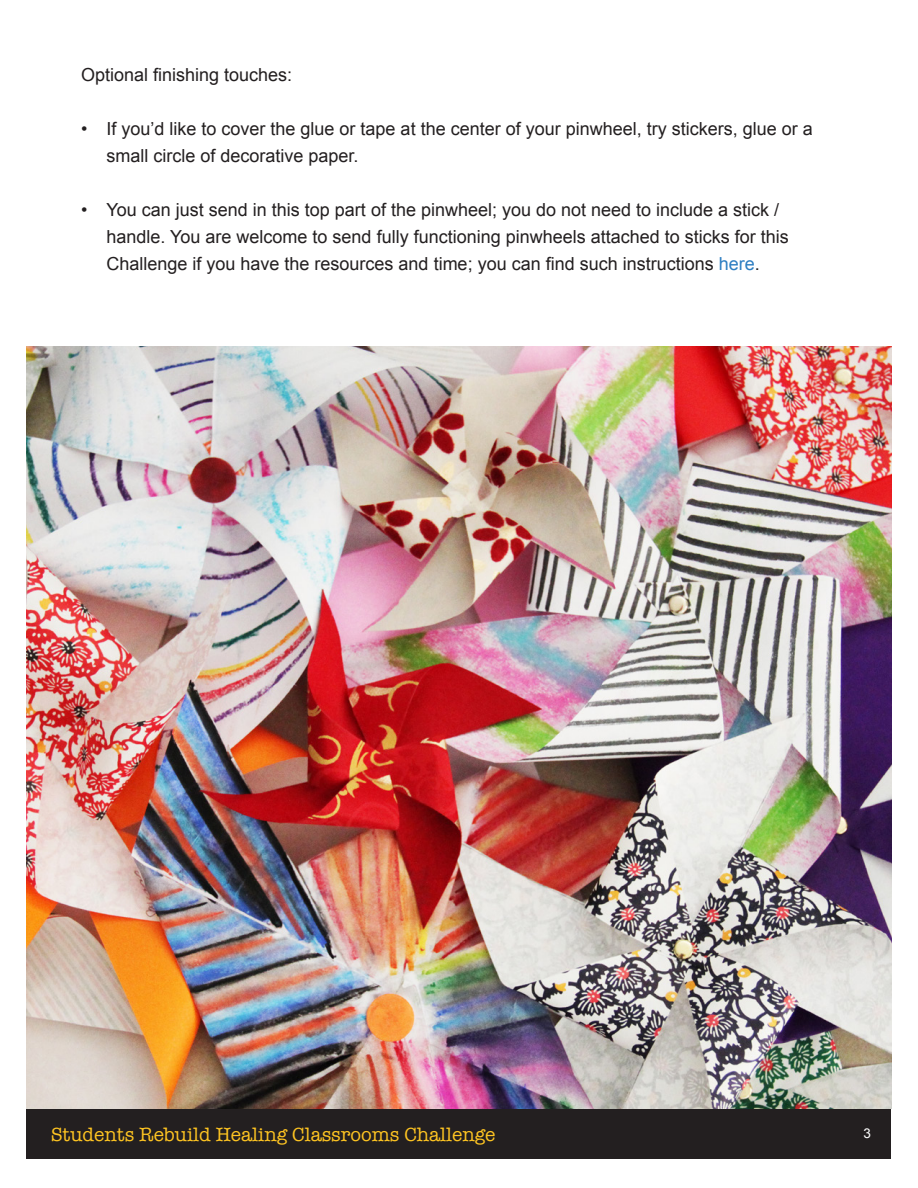
<style>
.page{position:relative;width:918px;height:1188px;background:#fff}
.page>*{position:absolute;margin:0;border:0;box-sizing:border-box;transform-origin:0 0}
.t1{font:19.5px "American Typewriter";color:#fec422}
.body{font:18px/27px "Arial";color:#231f20}
.t2{font:13.5px "Arial";color:#fff}
.s1{color:#2d7ec2}
</style>
<div class="page">
<div style="left:27px;top:1108px;width:864px;height:51px;background:#231f20"></div>
<img style="left:27px;top:347px;width:864px;height:761px">
<p class="body" style="left:81px;top:61px;width:213px">Optional finishing touches:</p>
<p class="body" style="left:106px;top:115px;width:708px;text-indent:-26px">• If you’d like to cover the glue or tape at the center of your pinwheel, try stickers, glue or a small circle of decorative paper.</p>
<p class="body" style="left:106px;top:196px;width:684px;text-indent:-26px">• You can just send in this top part of the pinwheel; you do not need to include a stick / handle. You are welcome to send fully functioning pinwheels attached to sticks for this<br>Challenge if you have the resources and time; you can find such instructions <span class="s1">here</span>.</p>
<p class="t1" style="left:51px;top:1119px;width:446px">Students Rebuild Healing Classrooms Challenge</p>
<p class="t2" style="left:863px;top:1124px;width:9px">3</p>
</div>
